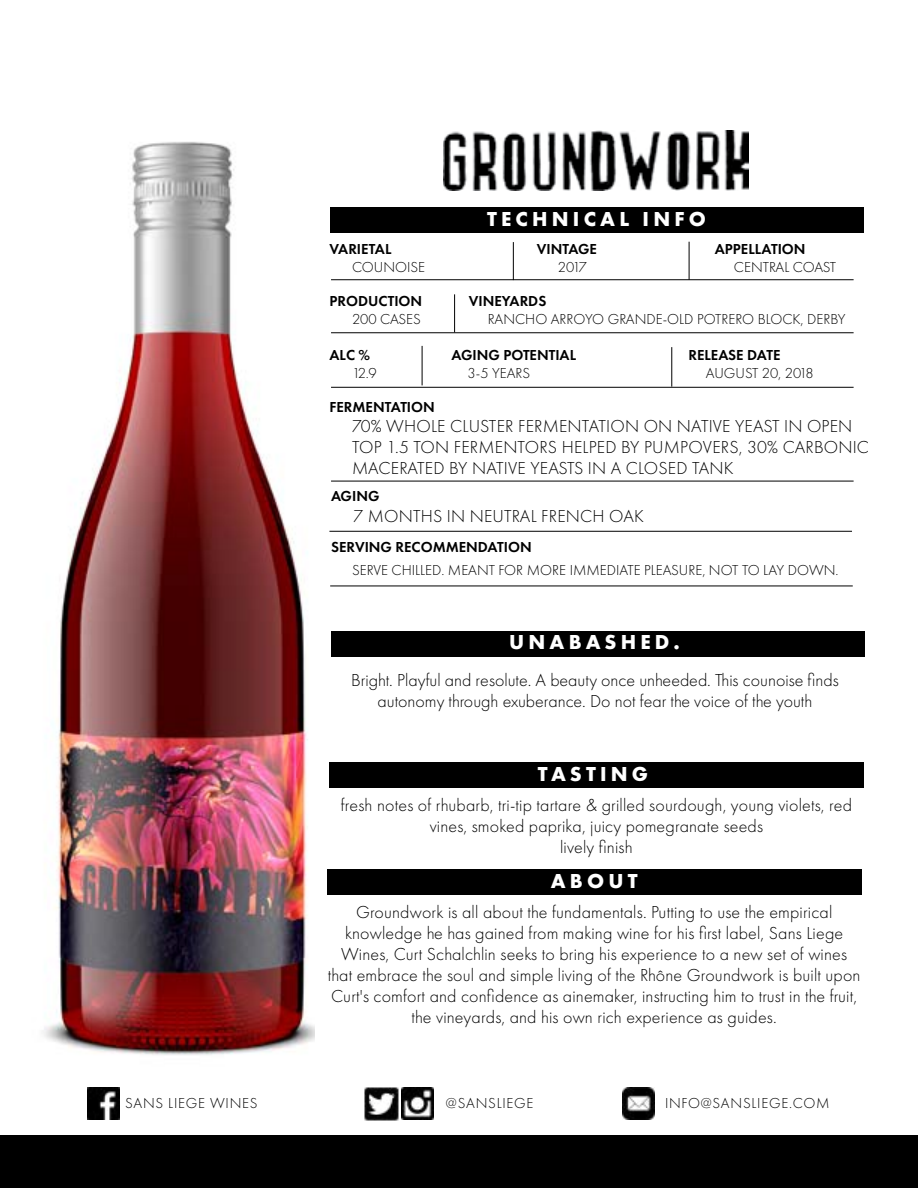
<style>
.page{position:relative;width:918px;height:1188px;background:#fff}
.page>*{position:absolute;margin:0;border:0;box-sizing:border-box;transform-origin:0 0}
.t1{font:700 21px "Futura PT";letter-spacing:.2em;color:#fff}
.t2{font:300 18px/21px "Futura PT";letter-spacing:.01em;color:#000;text-align:center}
.t3{font:300 15px "Futura PT";color:#000}
.t4{font:600 15px "Futura PT";color:#000}
.t5{font:300 15px "Futura PT";letter-spacing:.05em;color:#000}
</style>
<div class="page">
<div style="left:330px;top:207px;width:534px;height:25px;background:#000"></div>
<div style="left:331px;top:631px;width:534px;height:25px;background:#000"></div>
<div style="left:330px;top:762px;width:534px;height:25px;background:#000"></div>
<div style="left:327px;top:869px;width:535px;height:26px;background:#000"></div>
<img style="left:444px;top:131px;width:305px;height:60px">
<hr style="left:331px;top:279px;width:523px;height:1px;background:#000">
<hr style="left:331px;top:332px;width:523px;height:1px;background:#000">
<hr style="left:331px;top:387px;width:523px;height:1px;background:#000">
<hr style="left:330px;top:586px;width:523px;height:1px;background:#000">
<hr style="left:331px;top:481px;width:523px;height:1px;background:#000">
<hr style="left:329px;top:531px;width:523px;height:1px;background:#000">
<hr style="left:513px;top:242px;width:1px;height:38px;background:#000">
<hr style="left:422px;top:346px;width:1px;height:39px;background:#000">
<hr style="left:689px;top:242px;width:1px;height:38px;background:#000">
<hr style="left:454px;top:294px;width:1px;height:38px;background:#000">
<div style="left:0;top:1136px;width:918px;height:52px;background:#000"></div>
<img style="left:87px;top:1087px;width:32px;height:32px">
<img style="left:365px;top:1087px;width:33px;height:33px">
<img style="left:401px;top:1088px;width:32px;height:32px">
<img style="left:623px;top:1088px;width:32px;height:32px">
<hr style="left:671px;top:347px;width:1px;height:40px;background:#000">
<img style="left:42px;top:141px;width:273px;height:914px">
<p class="t1" style="left:487px;top:206px;width:220px">TECHNICAL INFO</p>
<p class="t4" style="left:330px;top:240px;width:63px">VARIETAL</p>
<p class="t4" style="left:537px;top:240px;width:62px">VINTAGE</p>
<p class="t4" style="left:715px;top:240px;width:92px">APPELLATION</p>
<p class="t3" style="left:352px;top:259px;width:75px">COUNOISE</p>
<p class="t3" style="left:558px;top:259px;width:30px">2017</p>
<p class="t3" style="left:734px;top:259px;width:104px">CENTRAL COAST</p>
<p class="t4" style="left:330px;top:291px;width:94px">PRODUCTION</p>
<p class="t4" style="left:469px;top:291px;width:79px">VINEYARDS</p>
<p class="t3" style="left:352px;top:310px;width:70px">200 CASES</p>
<p class="t3" style="left:488px;top:310px;width:359px">RANCHO ARROYO GRANDE-OLD POTRERO BLOCK, DERBY</p>
<p class="t4" style="left:330px;top:346px;width:42px">ALC %</p>
<p class="t4" style="left:452px;top:346px;width:126px">AGING POTENTIAL</p>
<p class="t4" style="left:688px;top:346px;width:93px">RELEASE DATE</p>
<p class="t3" style="left:352px;top:365px;width:26px">12.9</p>
<p class="t3" style="left:468px;top:365px;width:64px">3-5 YEARS</p>
<p class="t3" style="left:706px;top:365px;width:109px">AUGUST 20, 2018</p>
<p class="t4" style="left:330px;top:398px;width:107px">FERMENTATION</p>
<p class="t2" style="left:352px;top:416px;width:519px;text-align:left">70% WHOLE CLUSTER FERMENTATION ON NATIVE YEAST IN OPEN<br>TOP 1.5 TON FERMENTORS HELPED BY PUMPOVERS, 30% CARBONIC<br>MACERATED BY NATIVE YEASTS IN A CLOSED TANK</p>
<p class="t2" style="left:354px;top:505px;width:292px">7 MONTHS IN NEUTRAL FRENCH OAK</p>
<p class="t4" style="left:331px;top:487px;width:50px">AGING</p>
<p class="t4" style="left:331px;top:538px;width:202px">SERVING RECOMMENDATION</p>
<p class="t3" style="left:352px;top:561px;width:488px">SERVE CHILLED. MEANT FOR MORE IMMEDIATE PLEASURE, NOT TO LAY DOWN.</p>
<p class="t1" style="left:509px;top:628px;width:172px">UNABASHED.</p>
<p class="t2" style="left:351px;top:670px;width:489px">Bright. Playful and resolute. A beauty once unheeded. This counoise finds autonomy through exuberance. Do not fear the voice of the youth</p>
<p class="t1" style="left:538px;top:760px;width:112px">TASTING</p>
<p class="t2" style="left:341px;top:794px;width:513px">fresh notes of rhubarb, tri-tip tartare &amp; grilled sourdough, young violets, red vines, smoked paprika, juicy pomegranate seeds<br>lively finish</p>
<p class="t1" style="left:551px;top:868px;width:88px">ABOUT</p>
<p class="t2" style="left:328px;top:902px;width:534px">Groundwork is all about the fundamentals. Putting to use the empirical knowledge he has gained from making wine for his first label, Sans Liege Wines, Curt Schalchlin seeks to bring his experience to a new set of wines that embrace the soul and simple living of the Rhône Groundwork is built upon Curt's comfort and confidence as ainemaker, instructing him to trust in the fruit, the vineyards, and his own rich experience as guides.</p>
<p class="t5" style="left:125px;top:1095px;width:134px">SANS LIEGE WINES</p>
<p class="t5" style="left:446px;top:1095px;width:89px">@SANSLIEGE</p>
<p class="t5" style="left:665px;top:1095px;width:166px">INFO@SANSLIEGE.COM</p>
</div>
